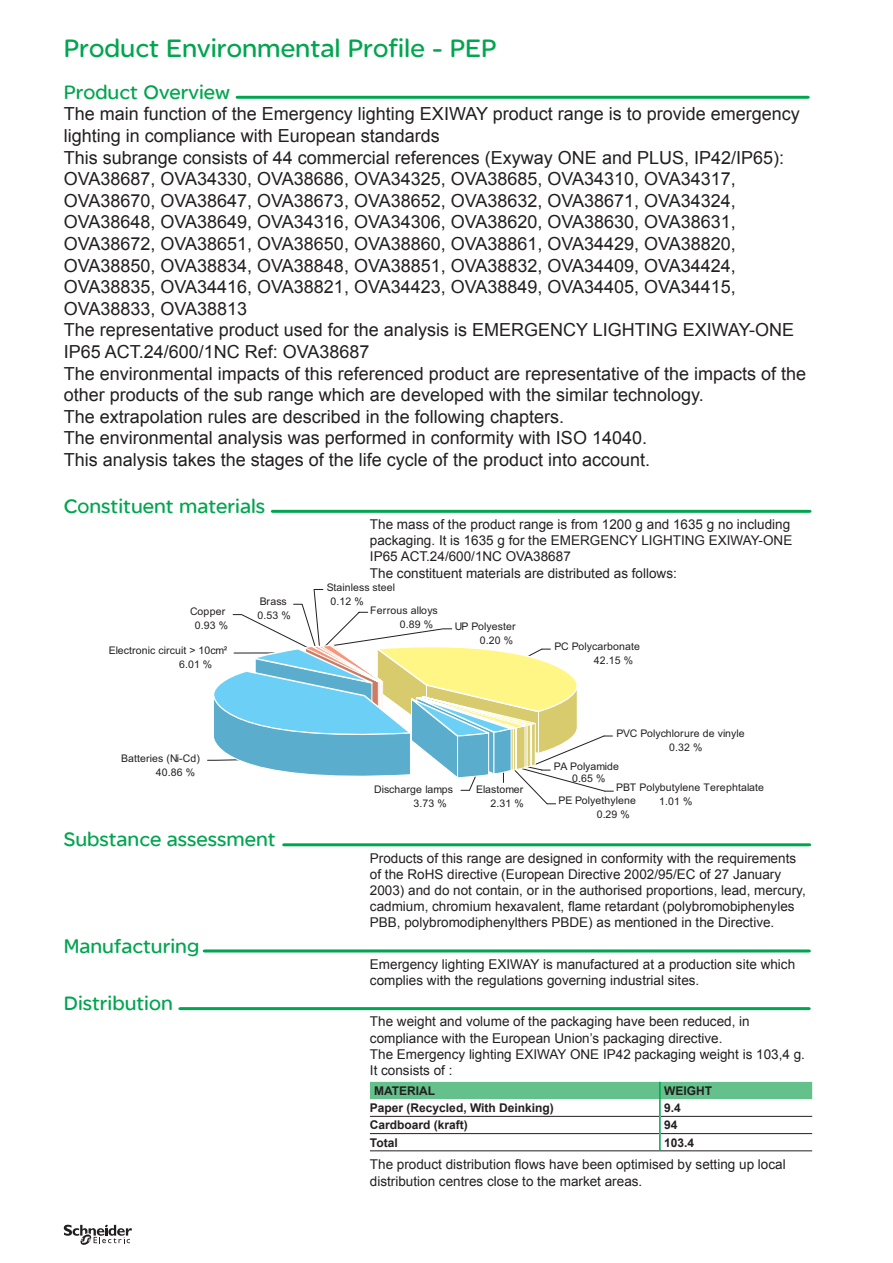
<style>
.page{position:relative;width:893px;height:1263px;background:#fff}
.page>*{position:absolute;margin:0;border:0;box-sizing:border-box;transform-origin:0 0}
.t1{font:27px "SE Optimist";color:#00a54f}
.t2{font:21px "SE Optimist Semi";color:#00a54f}
.t3{font:18px/21.6px "Arial";color:#231f20}
.t4{font:13.5px/16.2px "Arial";color:#231f20}
.t5{font:700 12px "Arial";color:#231f20}
.t6{font:10.5px/13.8px "Arial";letter-spacing:.015em;color:#231f20}
.t7{font:10.5px/12.8px "Arial";letter-spacing:-.005em;color:#231f20;text-align:center}
</style>
<div class="page">
<svg style="left:64px;top:1225px;width:68px;height:20px"></svg>
<svg style="left:236px;top:96px;width:574px;height:3px;background:#13ab5c"></svg>
<svg style="left:271px;top:510px;width:540px;height:3px;background:#0eaa59"></svg>
<svg style="left:207px;top:589px;width:406px;height:216px"></svg>
<svg style="left:282px;top:843px;width:529px;height:3px;background:#1bae61"></svg>
<svg style="left:203px;top:949px;width:608px;height:3px;background:#27b269"></svg>
<svg style="left:178px;top:1007px;width:633px;height:3px;background:#0ca957"></svg>
<hr style="left:370px;top:1150px;width:290px;height:1px;background:#231f20">
<hr style="left:660px;top:1150px;width:152px;height:1px;background:#231f20">
<svg style="left:370px;top:1082px;width:442px;height:68px"></svg>
<h1 class="t1" style="left:64px;top:33px;width:434px">Product Environmental Profile - PEP</h1>
<p class="t2" style="left:64px;top:80px;width:168px">Product Overview</p>
<p class="t3" style="left:64px;top:103px;width:744px">The main function of the Emergency lighting EXIWAY product range is to provide emergency lighting in compliance with European standards<br>This subrange consists of 44 commercial references (Exyway ONE and PLUS, IP42/IP65):<br>OVA38687, OVA34330, OVA38686, OVA34325, OVA38685, OVA34310, OVA34317, OVA38670, OVA38647, OVA38673, OVA38652, OVA38632, OVA38671, OVA34324, OVA38648, OVA38649, OVA34316, OVA34306, OVA38620, OVA38630, OVA38631, OVA38672, OVA38651, OVA38650, OVA38860, OVA38861, OVA34429, OVA38820, OVA38850, OVA38834, OVA38848, OVA38851, OVA38832, OVA34409, OVA34424, OVA38835, OVA34416, OVA38821, OVA34423, OVA38849, OVA34405, OVA34415, OVA38833, OVA38813<br>The representative product used for the analysis is EMERGENCY LIGHTING EXIWAY-ONE IP65 ACT.24/600/1NC Ref: OVA38687<br>The environmental impacts of this referenced product are representative of the impacts of the other products of the sub range which are developed with the similar technology.<br>The extrapolation rules are described in the following chapters.<br>The environmental analysis was performed in conformity with ISO 14040.<br>This analysis takes the stages of the life cycle of the product into account.</p>
<p class="t2" style="left:64px;top:494px;width:203px">Constituent materials</p>
<p class="t4" style="left:370px;top:516px;width:424px">The mass of the product range is from 1200 g and 1635 g no including packaging. It is 1635 g for the EMERGENCY LIGHTING EXIWAY-ONE IP65 ACT.24/600/1NC OVA38687<br>The constituent materials are distributed as follows:</p>
<p class="t6" style="left:327px;top:580px;width:70px">Stainless steel</p>
<p class="t6" style="left:260px;top:594px;width:29px">Brass</p>
<p class="t6" style="left:331px;top:594px;width:35px">0.12 %</p>
<p class="t6" style="left:400px;top:603px;width:39px;text-indent:-30px">Ferrous alloys<br>0.89 %</p>
<p class="t6" style="left:190px;top:605px;width:37px">Copper</p>
<p class="t6" style="left:257px;top:608px;width:35px">0.53 %</p>
<p class="t6" style="left:195px;top:618px;width:35px">0.93 %</p>
<p class="t6" style="left:455px;top:619px;width:62px;text-align:right">UP Polyester<br>0.20 %</p>
<p class="t6" style="left:179px;top:643px;width:50px;text-indent:-70px">Electronic circuit &gt; 10cm²<br>6.01 %</p>
<p class="t6" style="left:156px;top:752px;width:46px;text-indent:-34px">Batteries (Ni-Cd)<br>40.86 %</p>
<p class="t2" style="left:64px;top:827px;width:213px">Substance assessment</p>
<p class="t6" style="left:413px;top:782px;width:41px;text-indent:-39px">Discharge lamps<br>3.73 %</p>
<p class="t6" style="left:476px;top:783px;width:49px;text-align:right">Elastomer<br>2.31 %</p>
<p class="t6" style="left:594px;top:640px;width:48px;text-indent:-39px">PC Polycarbonate<br>42.15 %</p>
<p class="t6" style="left:669px;top:726px;width:77px;text-indent:-53px">PVC Polychlorure de vinyle<br>0.32 %</p>
<p class="t6" style="left:559px;top:781px;width:207px;line-height:12.8px;text-indent:58px">PBT Polybutylene Terephtalate<br>PE Polyethylene</p>
<p class="t7" style="left:554px;top:760px;width:67px">PA Polyamide<br>0.65 %</p>
<p class="t6" style="left:659px;top:795px;width:35px">1.01 %</p>
<p class="t6" style="left:597px;top:807px;width:35px">0.29 %</p>
<p class="t2" style="left:64px;top:934px;width:137px">Manufacturing</p>
<p class="t2" style="left:64px;top:991px;width:111px">Distribution</p>
<p class="t4" style="left:370px;top:850px;width:437px">Products of this range are designed in conformity with the requirements of the RoHS directive (European Directive 2002/95/EC of 27 January 2003) and do not contain, or in the authorised proportions, lead, mercury, cadmium, chromium hexavalent, flame retardant (polybromobiphenyles PBB, polybromodiphenylthers PBDE) as mentioned in the Directive.</p>
<p class="t4" style="left:370px;top:956px;width:427px">Emergency lighting EXIWAY is manufactured at a production site which complies with the regulations governing industrial sites.</p>
<p class="t4" style="left:370px;top:1013px;width:436px">The weight and volume of the packaging have been reduced, in compliance with the European Union’s packaging directive.<br>The Emergency lighting EXIWAY ONE IP42 packaging weight is 103,4 g.<br>It consists of :</p>
<p class="t5" style="left:374px;top:1083px;width:63px">MATERIAL</p>
<p class="t5" style="left:664px;top:1083px;width:49px">WEIGHT</p>
<p class="t5" style="left:370px;top:1100px;width:185px">Paper (Recycled, With Deinking)</p>
<p class="t5" style="left:664px;top:1100px;width:18px">9.4</p>
<p class="t5" style="left:370px;top:1117px;width:100px">Cardboard (kraft)</p>
<p class="t5" style="left:664px;top:1117px;width:15px">94</p>
<p class="t5" style="left:370px;top:1134px;width:29px">Total</p>
<p class="t5" style="left:664px;top:1134px;width:32px">103.4</p>
<p class="t4" style="left:370px;top:1156px;width:417px">The product distribution flows have been optimised by setting up local distribution centres close to the market areas.</p>
</div>
